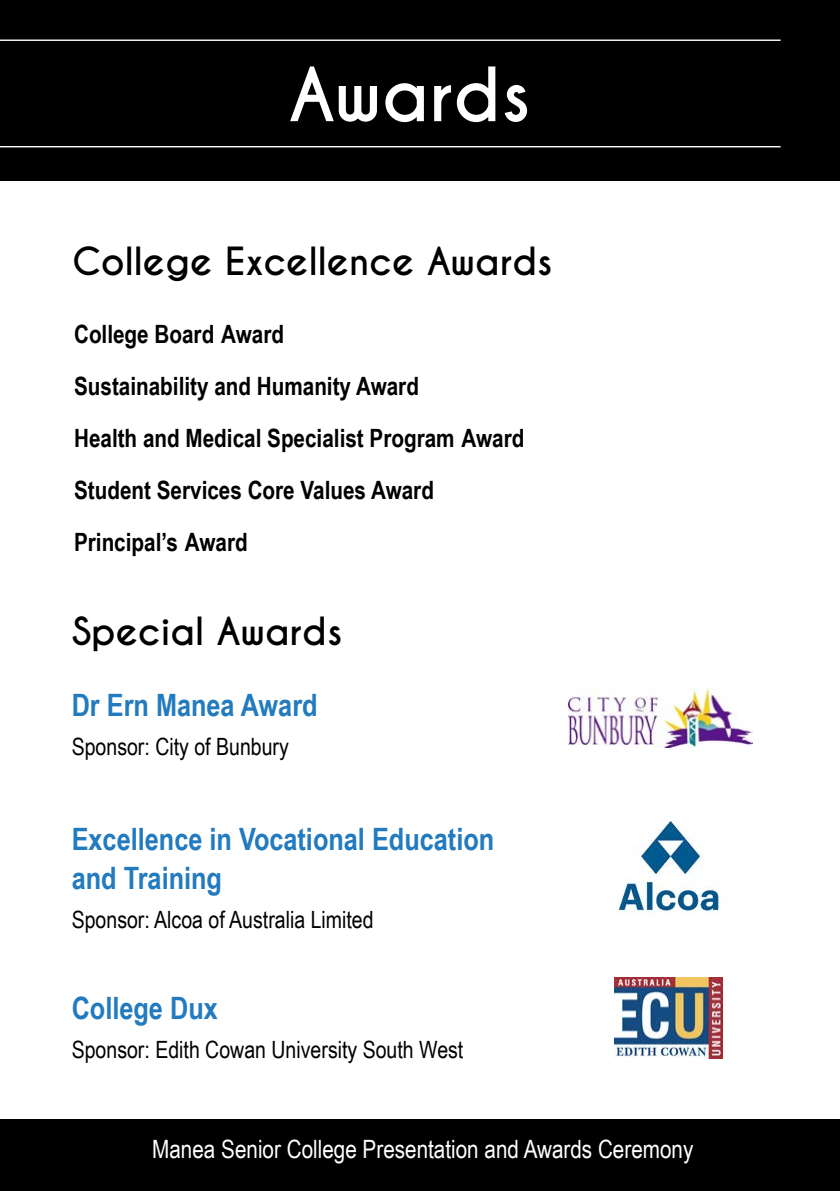
<style>
.page{position:relative;width:840px;height:1191px;background:#fff}
.page>*{position:absolute;margin:0;border:0;box-sizing:border-box;transform-origin:0 0}
.t1{font:700 70px "Caviar Dreams";letter-spacing:-.005em;color:#fff}
.t2{font:700 36.4px "Caviar Dreams";color:#000}
.t3{font:700 30.8px/39.2px "Arial Narrow";color:#227abf}
.t4{font:700 25.2px/51.8px "Arial Narrow";color:#000}
.t5{font:25.2px "Arial Narrow";color:#fff}
.t6{font:23.8px "Arial Narrow";color:#000}
</style>
<div class="page">
<img style="left:614px;top:978px;width:108px;height:80px">
<img style="left:616px;top:821px;width:111px;height:93px">
<div style="left:0;top:0;width:839px;height:180px;background:#000"></div>
<hr style="left:0;top:146px;width:780px;height:1px;background:#fff">
<div style="left:0;top:1119px;width:839px;height:72px;background:#000"></div>
<hr style="left:0;top:40px;width:780px;height:1px;background:#fff">
<img style="left:568px;top:689px;width:183px;height:58px">
<h1 class="t1" style="left:288px;top:66px;width:244px">Awards</h1>
<h2 class="t2" style="left:72px;top:246px;width:482px">College Excellence Awards</h2>
<p class="t4" style="left:74px;top:311px;width:451px">College Board Award<br>Sustainability and Humanity Award<br>Health and Medical Specialist Program Award<br>Student Services Core Values Award<br>Principal’s Award</p>
<h2 class="t2" style="left:72px;top:616px;width:272px">Special Awards</h2>
<p class="t3" style="left:72px;top:688px;width:247px">Dr Ern Manea Award</p>
<p class="t6" style="left:72px;top:737px;width:218px">Sponsor: City of Bunbury</p>
<p class="t3" style="left:72px;top:822px;width:424px">Excellence in Vocational Education and Training</p>
<p class="t6" style="left:72px;top:911px;width:303px">Sponsor: Alcoa of Australia Limited</p>
<p class="t3" style="left:72px;top:991px;width:147px">College Dux</p>
<p class="t6" style="left:72px;top:1041px;width:393px">Sponsor: Edith Cowan University South West</p>
<p class="t5" style="left:152px;top:1140px;width:542px">Manea Senior College Presentation and Awards Ceremony</p>
</div>
